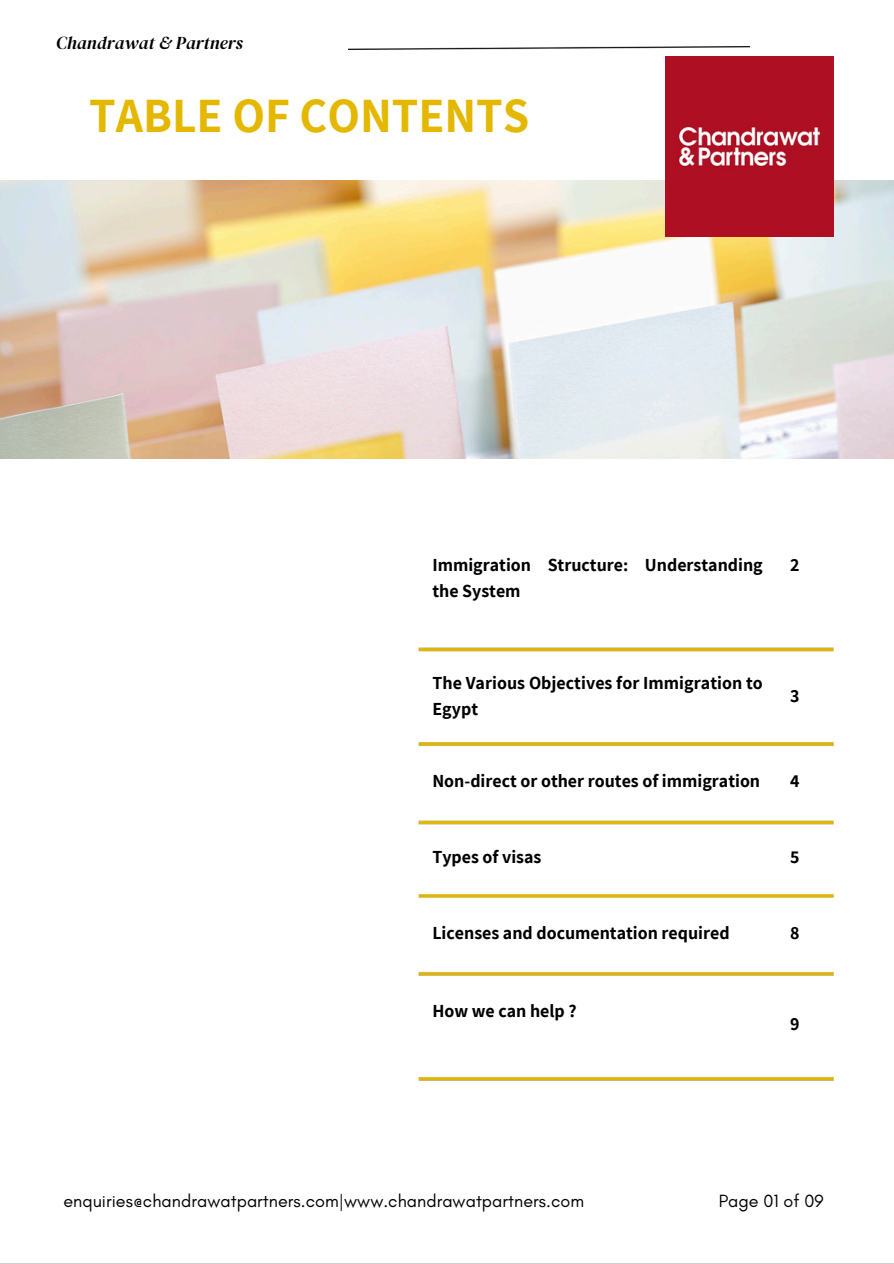
<style>
.page{position:relative;width:894px;height:1264px;background:#fff}
.page>*{position:absolute;margin:0;border:0;box-sizing:border-box;transform-origin:0 0}
.t1{font:700 48px "Assistant";color:#e4b800}
.t2{font:700 18px/25.8px "Assistant";color:#000}
.t3{font:18px "Glacial Indifference";letter-spacing:.005em;color:#000}
.t4{font:italic 18px "DM Serif Display";color:#000}
</style>
<div class="page">
<img style="left:0;top:180px;width:893px;height:278px">
<img style="left:348px;top:46px;width:400px;height:3px">
<img style="left:418px;top:647px;width:416px;height:434px">
<img style="left:665px;top:57px;width:167px;height:180px">
<h2 class="t4" style="left:56px;top:30px;width:188px">Chandrawat &amp; Partners</h2>
<p class="t1" style="left:89px;top:83px;width:441px">TABLE OF CONTENTS</p>
<p class="t2" style="left:432px;top:551px;width:100px">Immigration the System</p>
<p class="t2" style="left:547px;top:551px;width:82px">Structure:</p>
<h2 class="t2" style="left:644px;top:551px;width:119px">Understanding</h2>
<h2 class="t2" style="left:789px;top:551px;width:11px">2</h2>
<h2 class="t2" style="left:432px;top:669px;width:332px">The Various Objectives for Immigration to<br>Egypt</h2>
<p class="t2" style="left:432px;top:768px;width:329px">Non-direct or other routes of immigration</p>
<p class="t2" style="left:432px;top:843px;width:110px">Types of visas</p>
<h1 class="t2" style="left:432px;top:919px;width:298px">Licenses and documentation required</h1>
<p class="t2" style="left:432px;top:997px;width:146px">How we can help ?</p>
<p class="t2" style="left:789px;top:682px;width:11px">3</p>
<p class="t2" style="left:789px;top:768px;width:11px">4</p>
<h2 class="t2" style="left:789px;top:843px;width:11px">5</h2>
<p class="t2" style="left:789px;top:919px;width:11px">8</p>
<h2 class="t2" style="left:789px;top:1010px;width:11px">9</h2>
<p class="t3" style="left:63px;top:1189px;width:522px">enquiries@chandrawatpartners.com|www.chandrawatpartners.com</p>
<h2 class="t3" style="left:718px;top:1189px;width:106px">Page 01 of 09</h2>
</div>
